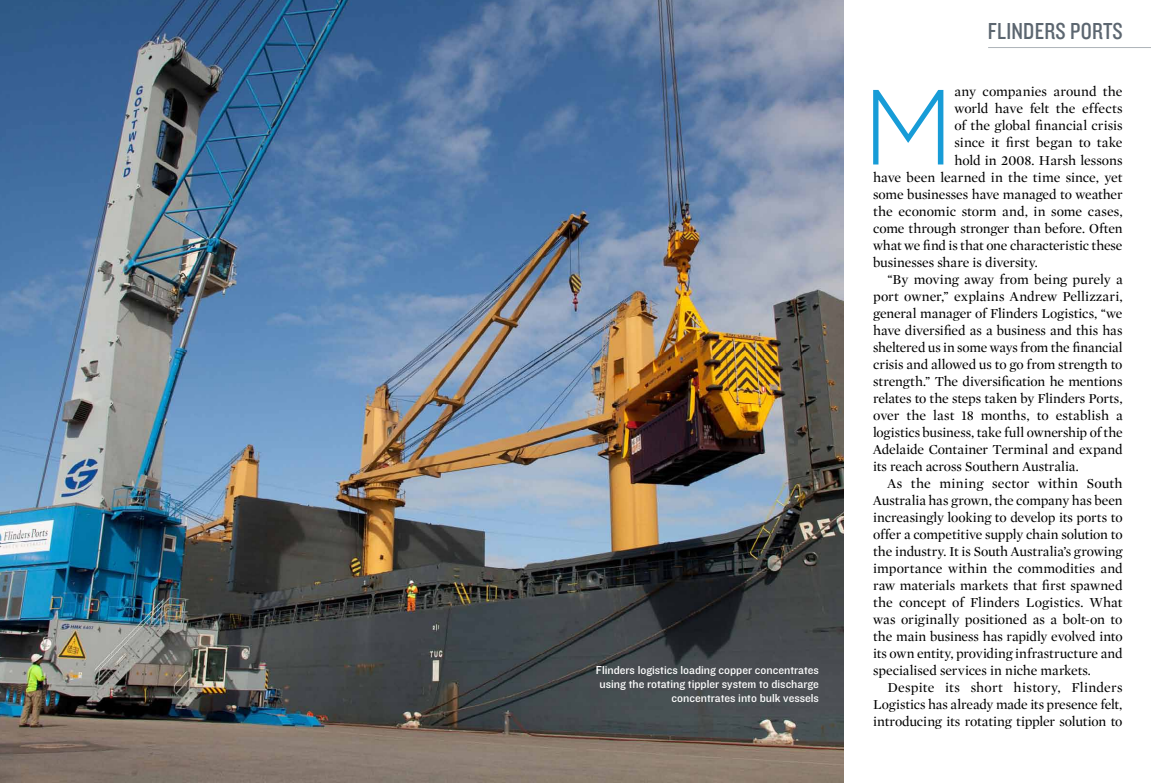
<style>
.page{position:relative;width:1151px;height:783px;background:#fff}
.page>*{position:absolute;margin:0;border:0;box-sizing:border-box;transform-origin:0 0}
.t1{font:300 106.4px "Gotham HTF";color:#179cd7}
.t2{font:24px "Knockout HTF29 Junior Liteweight";letter-spacing:.01em;color:#5c6670}
.t3{font:14px "Mercury Display Roman";letter-spacing:-.005em;color:#000}
.t4{font:14px "Mercury Display Roman";letter-spacing:.02em;color:#000}
.t5{font:14px "Mercury Display Roman";letter-spacing:.025em;color:#000}
.t6{font:12px/14.4px "Knockout HTF31 Junior Middlewt";color:#fff;text-align:right}
</style>
<div class="page">
<img style="left:0;top:0;width:843px;height:782px">
<hr style="left:988px;top:47px;width:163px;height:1px;background:#adb3b8">
<p class="t6" style="left:596px;top:662px;width:225px">Flinders logistics loading copper concentrates using the rotating tippler system to discharge concentrates into bulk vessels</p>
<h2 class="t2" style="left:988px;top:18px;width:136px">FLINDERS PORTS</h2>
<h1 class="t1" style="left:862px;top:69px;width:94px">M</h1>
<p class="t3" style="left:954px;top:84px;width:170px">any companies around the</p>
<p class="t3" style="left:954px;top:101px;width:170px">world have felt the effects</p>
<p class="t3" style="left:954px;top:118px;width:170px">of the global financial crisis</p>
<p class="t3" style="left:954px;top:135px;width:170px">since it first began to take</p>
<p class="t3" style="left:954px;top:152px;width:170px">hold in 2008. Harsh lessons</p>
<p class="t3" style="left:873px;top:169px;width:251px">have been learned in the time since, yet</p>
<p class="t3" style="left:873px;top:186px;width:251px">some businesses have managed to weather</p>
<p class="t3" style="left:873px;top:203px;width:251px">the economic storm and, in some cases,</p>
<p class="t3" style="left:873px;top:220px;width:251px">come through stronger than before. Often</p>
<p class="t3" style="left:873px;top:237px;width:251px">what we find is that one characteristic these</p>
<p class="t3" style="left:873px;top:254px;width:166px">businesses share is diversity.</p>
<p class="t3" style="left:887px;top:271px;width:237px">“By moving away from being purely a</p>
<p class="t3" style="left:873px;top:288px;width:251px">port owner,” explains Andrew Pellizzari,</p>
<p class="t3" style="left:873px;top:305px;width:251px">general manager of Flinders Logistics, “we</p>
<p class="t3" style="left:873px;top:322px;width:251px">have diversified as a business and this has</p>
<p class="t3" style="left:873px;top:339px;width:251px">sheltered us in some ways from the financial</p>
<p class="t3" style="left:873px;top:356px;width:251px">crisis and allowed us to go from strength to</p>
<p class="t3" style="left:873px;top:373px;width:251px">strength.” The diversification he mentions</p>
<p class="t3" style="left:873px;top:390px;width:251px">relates to the steps taken by Flinders Ports,</p>
<p class="t3" style="left:873px;top:407px;width:251px">over the last 18 months, to establish a</p>
<p class="t3" style="left:873px;top:424px;width:251px">logistics business, take full ownership of the</p>
<p class="t3" style="left:873px;top:441px;width:251px">Adelaide Container Terminal and expand</p>
<p class="t3" style="left:873px;top:458px;width:207px">its reach across Southern Australia.</p>
<p class="t5" style="left:887px;top:475px;width:237px">As the mining sector within South</p>
<p class="t3" style="left:873px;top:492px;width:251px">Australia has grown, the company has been</p>
<p class="t3" style="left:873px;top:509px;width:251px">increasingly looking to develop its ports to</p>
<p class="t3" style="left:873px;top:526px;width:251px">offer a competitive supply chain solution to</p>
<p class="t3" style="left:873px;top:543px;width:251px">the industry. It is South Australia’s growing</p>
<p class="t3" style="left:873px;top:560px;width:251px">importance within the commodities and</p>
<p class="t3" style="left:873px;top:577px;width:251px">raw materials markets that first spawned</p>
<p class="t3" style="left:873px;top:594px;width:251px">the concept of Flinders Logistics. What</p>
<p class="t3" style="left:873px;top:611px;width:251px">was originally positioned as a bolt-on to</p>
<p class="t3" style="left:873px;top:628px;width:251px">the main business has rapidly evolved into</p>
<p class="t3" style="left:873px;top:645px;width:251px">its own entity, providing infrastructure and</p>
<p class="t3" style="left:873px;top:662px;width:219px">specialised services in niche markets.</p>
<p class="t4" style="left:887px;top:679px;width:237px">Despite its short history, Flinders</p>
<p class="t3" style="left:873px;top:696px;width:251px">Logistics has already made its presence felt,</p>
<p class="t3" style="left:873px;top:713px;width:251px">introducing its rotating tippler solution to</p>
</div>
